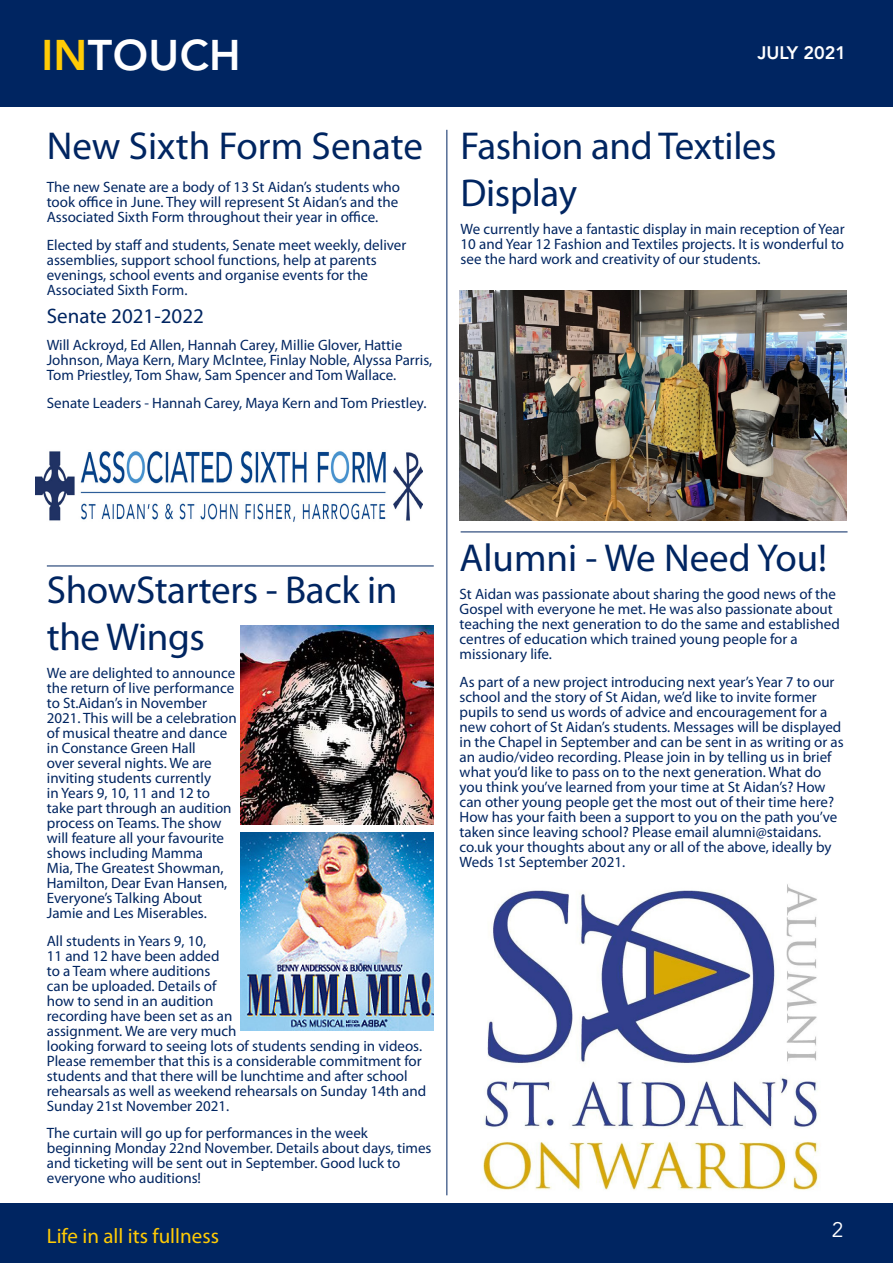
<style>
.page{position:relative;width:893px;height:1263px;background:#fff}
.page>*{position:absolute;margin:0;border:0;box-sizing:border-box;transform-origin:0 0}
.t1{font:800 42.6px "Avenir";color:#fff}
.t2{font:39px/46.8px "Myriad Pro";letter-spacing:-.01em;color:#002561}
.t3{font:21px "Myriad Pro";color:#ffcb05}
.t4{font:21px "Myriad Pro";color:#002561}
.t5{font:21px "Avenir LT Std";color:#fff}
.t6{font:800 18px "Avenir";color:#fff}
.t7{font:15px/15px "Myriad Pro";color:#002561}
.s1{color:#ffcb05}
</style>
<div class="page">
<div style="left:0;top:0;width:893px;height:106px;background:#002561"></div>
<div style="left:0;top:1203px;width:893px;height:60px;background:#002561"></div>
<hr style="left:461px;top:531px;width:386px;height:1px;background:#002561">
<hr style="left:47px;top:566px;width:387px;height:1px;background:#002561">
<hr style="left:446px;top:130px;width:1px;height:1065px;background:#002561">
<img style="left:459px;top:291px;width:387px;height:229px">
<img style="left:35px;top:451px;width:387px;height:71px">
<img style="left:483px;top:884px;width:337px;height:306px">
<img style="left:240px;top:832px;width:194px;height:199px">
<img style="left:240px;top:625px;width:194px;height:200px">
<h1 class="t1" style="left:41px;top:30px;width:104px"><span class="s1">in</span>TOUCH</h1>
<h2 class="t2" style="left:47px;top:122px;width:378px">New Sixth Form Senate</h2>
<p class="t7" style="left:47px;top:179px;width:355px">The new Senate are a body of 13 St Aidan’s students who took office in June. They will represent St Aidan’s and the<br>Associated Sixth Form throughout their year in office.</p>
<p class="t7" style="left:47px;top:237px;width:361px">Elected by staff and students, Senate meet weekly, deliver assemblies, support school functions, help at parents evenings, school events and organise events for the Associated Sixth Form.</p>
<h3 class="t4" style="left:47px;top:303px;width:159px">Senate 2021-2022</h3>
<p class="t7" style="left:47px;top:338px;width:387px">Will Ackroyd, Ed Allen, Hannah Carey, Millie Glover, Hattie<br>Johnson, Maya Kern, Mary McIntee, Finlay Noble, Alyssa Parris,<br>Tom Priestley, Tom Shaw, Sam Spencer and Tom Wallace.</p>
<p class="t7" style="left:47px;top:395px;width:381px">Senate Leaders - Hannah Carey, Maya Kern and Tom Priestley.</p>
<p class="t6" style="left:758px;top:42px;width:90px">juLY 2021</p>
<h2 class="t2" style="left:461px;top:122px;width:318px">Fashion and Textiles<br>Display</h2>
<p class="t7" style="left:461px;top:221px;width:386px;text-align:justify">We currently have a fantastic display in main reception of Year 10 and Year 12 Fashion and Textiles projects. It is wonderful to see the hard work and creativity of our students.</p>
<h2 class="t2" style="left:47px;top:566px;width:352px">ShowStarters - Back in the Wings</h2>
<p class="t7" style="left:47px;top:665px;width:191px">We are delighted to announce the return of live performance to St.Aidan’s in November<br>2021. This will be a celebration of musical theatre and dance in Constance Green Hall<br>over several nights. We are inviting students currently<br>in Years 9, 10, 11 and 12 to take part through an audition process on Teams. The show will feature all your favourite shows including Mamma<br>Mia, The Greatest Showman,<br>Hamilton, Dear Evan Hansen,<br>Everyone’s Talking About<br>Jamie and Les Miserables.</p>
<p class="t7" style="left:47px;top:933px;width:381px">All students in Years 9, 10,<br>11 and 12 have been added<br>to a Team where auditions<br>can be uploaded. Details of<br>how to send in an audition<br>recording have been set as an<br>assignment. We are very much<br>looking forward to seeing lots of students sending in videos.<br>Please remember that this is a considerable commitment for students and that there will be lunchtime and after school rehearsals as well as weekend rehearsals on Sunday 14th and Sunday 21st November 2021.</p>
<p class="t7" style="left:47px;top:1126px;width:386px">The curtain will go up for performances in the week beginning Monday 22nd November. Details about days, times and ticketing will be sent out in September. Good luck to everyone who auditions!</p>
<h3 class="t3" style="left:47px;top:1222px;width:174px">Life in all its fullness</h3>
<h2 class="t2" style="left:460px;top:534px;width:369px">Alumni - We Need You!</h2>
<p class="t7" style="left:460px;top:586px;width:382px">St Aidan was passionate about sharing the good news of the Gospel with everyone he met. He was also passionate about teaching the next generation to do the same and established centres of education which trained young people for a missionary life.</p>
<p class="t7" style="left:460px;top:674px;width:386px">As part of a new project introducing next year’s Year 7 to our school and the story of St Aidan, we’d like to invite former pupils to send us words of advice and encouragement for a new cohort of St Aidan’s students. Messages will be displayed in the Chapel in September and can be sent in as writing or as an audio/video recording. Please join in by telling us in brief what you’d like to pass on to the next generation. What do you think you’ve learned from your time at St Aidan’s? How can other young people get the most out of their time here?<br>How has your faith been a support to you on the path you’ve taken since leaving school? Please email alumni@staidans. co.uk your thoughts about any or all of the above, ideally by Weds 1st September 2021.</p>
<h3 class="t5" style="left:832px;top:1218px;width:13px">2</h3>
</div>
